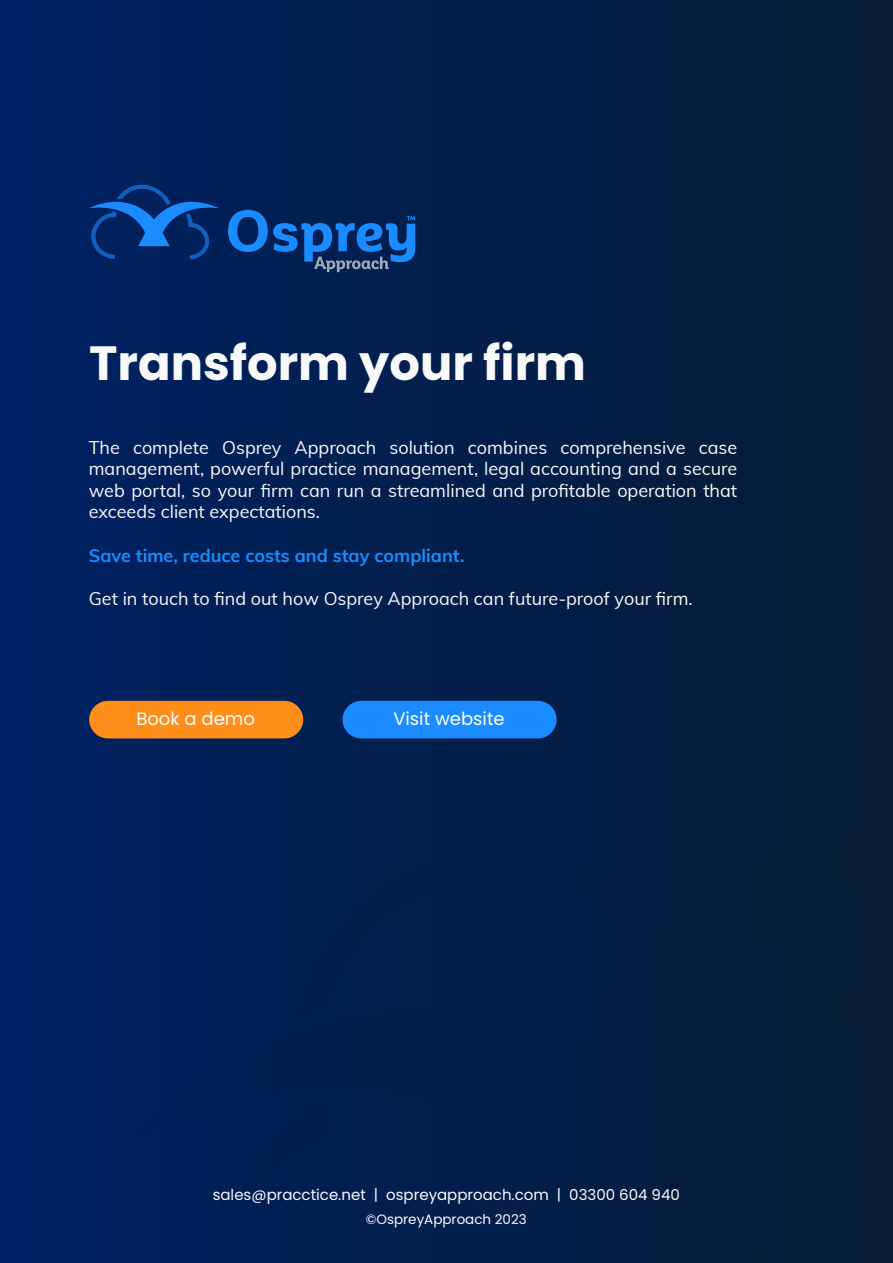
<style>
.page{position:relative;width:893px;height:1263px;background:#fff}
.page>*{position:absolute;margin:0;border:0;box-sizing:border-box;transform-origin:0 0}
.t1{font:700 48px "Poppins";color:#f8f9fa}
.t2{font:18px/21.6px "Muli";color:#f8f9fa;text-align:justify}
.t3{font:700 18px "Muli";color:#1a8cff}
.t4{font:18px "Poppins";color:#fff}
.t5{font:15px "Poppins";color:#f8f9fa}
.t6{font:13.5px "Poppins";color:#f8f9fa}
</style>
<div class="page">
<div style="left:0;top:0;width:893px;height:1263px;background:linear-gradient(to right,#002164,#051c33)"></div>
<div style="left:89px;top:701px;width:214px;height:37px;background:#ff8d1a;border-radius:19px"></div>
<div style="left:343px;top:701px;width:214px;height:37px;background:#1a8cff;border-radius:19px"></div>
<svg style="left:134px;top:827px;width:759px;height:436px;background:#021d47"></svg>
<svg style="left:89px;top:185px;width:130px;height:74px;background:#06377f"></svg>
<svg style="left:228px;top:210px;width:187px;height:62px;background:#0e458a"></svg>
<p class="t1" style="left:89px;top:335px;width:498px">Transform your firm</p>
<p class="t2" style="left:89px;top:435px;width:650px">The complete Osprey Approach solution combines comprehensive case management, powerful practice management, legal accounting and a secure web portal, so your firm can run a streamlined and profitable operation that exceeds client expectations.</p>
<p class="t3" style="left:89px;top:542px;width:377px">Save time, reduce costs and stay compliant.</p>
<p class="t2" style="left:89px;top:587px;width:605px">Get in touch to find out how Osprey Approach can future-proof your firm.</p>
<p class="t4" style="left:136px;top:708px;width:120px">Book a demo</p>
<p class="t4" style="left:393px;top:708px;width:113px">Visit website</p>
<p class="t5" style="left:213px;top:1186px;width:469px">sales@pracctice.net | ospreyapproach.com | 03300 604 940</p>
<p class="t6" style="left:366px;top:1211px;width:163px">©OspreyApproach 2023</p>
</div>
